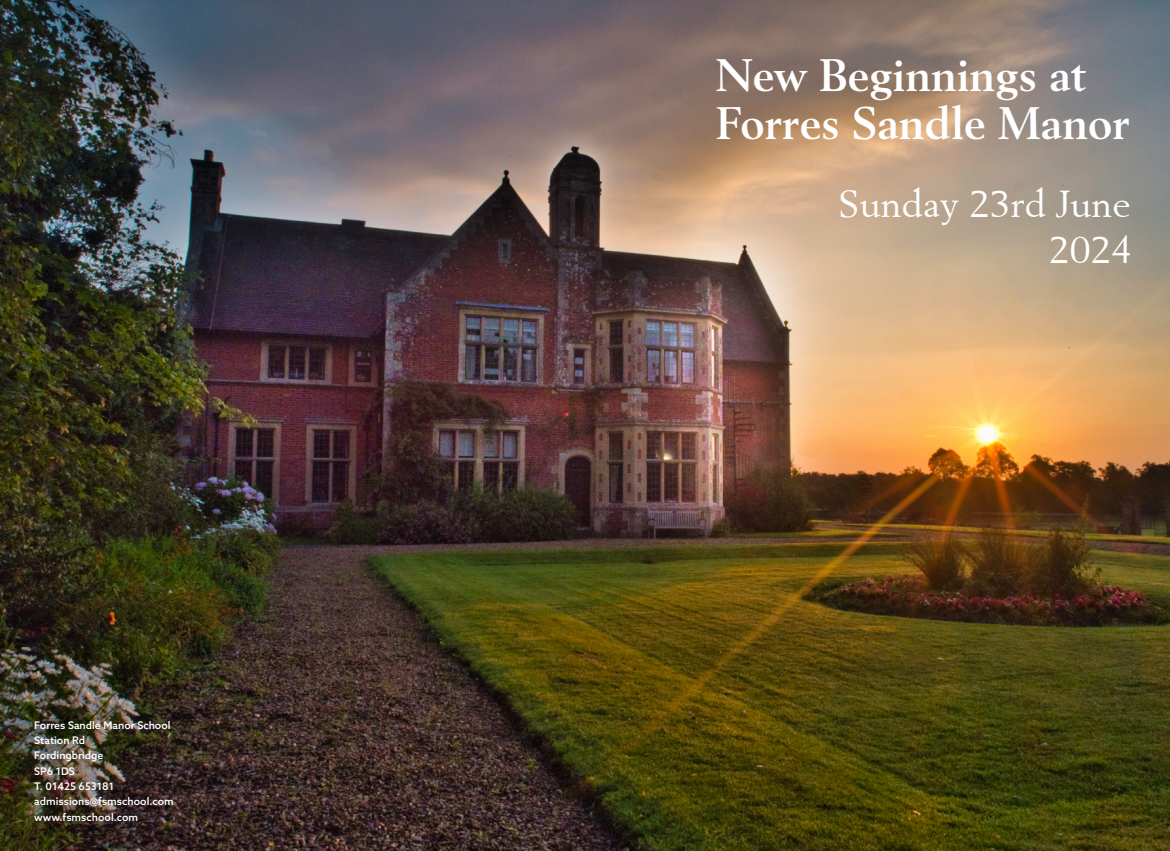
<style>
.page{position:relative;width:1170px;height:851px;background:#fff}
.page>*{position:absolute;margin:0;border:0;box-sizing:border-box;transform-origin:0 0}
.t1{font:700 45px/48px "Berling";color:#fff}
.t2{font:37.5px/46.5px "Berling";color:#fff;text-align:right}
.t3{font:500 10.5px/15.3px "Azo Sans";color:#fff}
</style>
<div class="page">
<img style="left:0;top:0;width:1169px;height:851px">
<p class="t3" style="left:34px;top:718px;width:141px">Forres Sandle Manor School<br>Station Rd<br>Fordingbridge<br>SP6 1DS<br>T. 01425 653181 admissions@fsmschool.com www.fsmschool.com</p>
<h1 class="t1" style="left:716px;top:54px;width:415px">New Beginnings at<br>Forres Sandle Manor</h1>
<h2 class="t2" style="left:838px;top:183px;width:295px">Sunday 23rd June<br>2024</h2>
</div>
